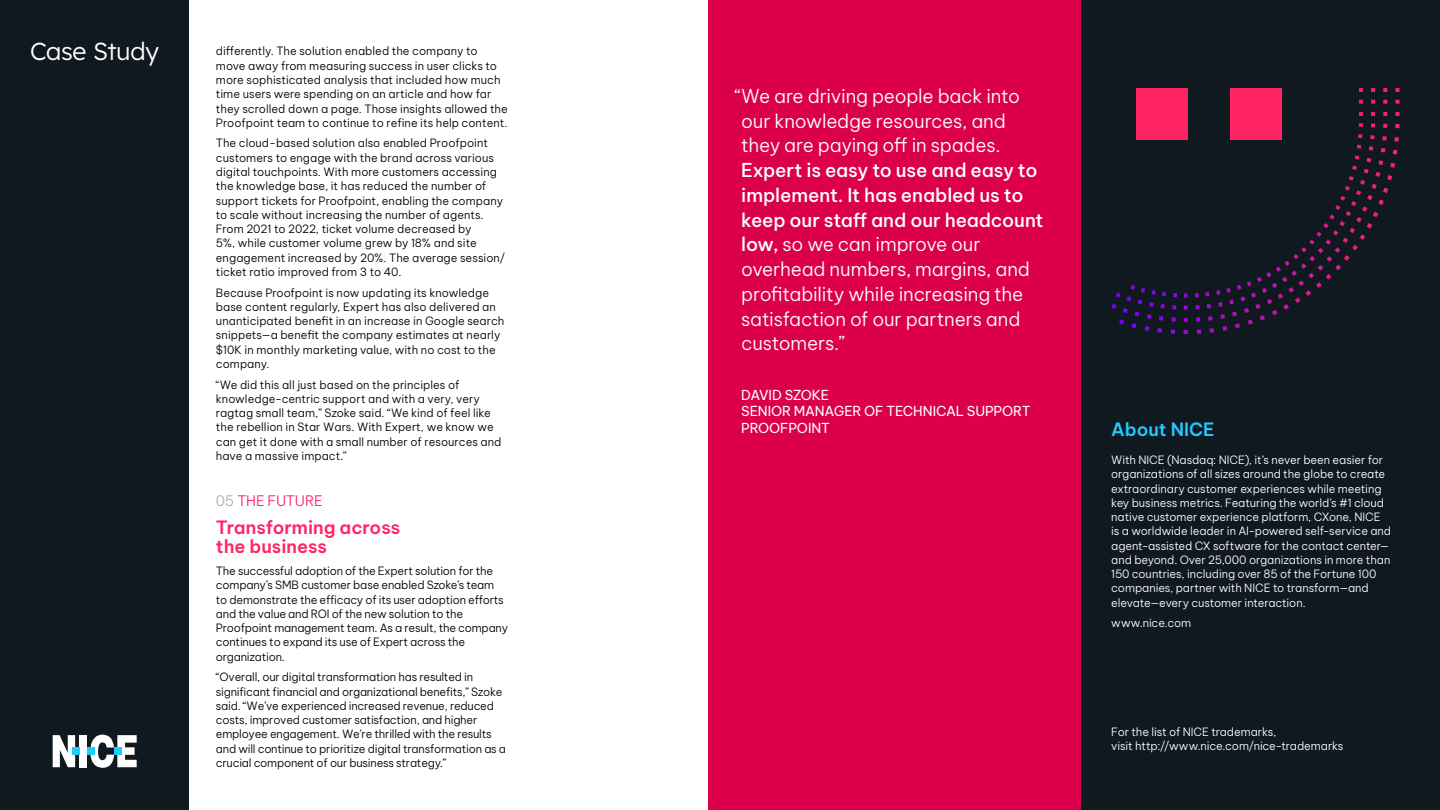
<style>
.page{position:relative;width:1440px;height:810px;background:#fff}
.page>*{position:absolute;margin:0;border:0;box-sizing:border-box;transform-origin:0 0}
.t1{font:300 24.67px "Lexend";letter-spacing:-.015em;color:#fff}
.t2{font:300 18.75px/24.8px "Be Vietnam Pro";letter-spacing:-.01em;color:#fff}
.t3{font:600 18px/19.5px "Be Vietnam Pro";color:#ff2463}
.t4{font:600 18px "Be Vietnam Pro";color:#23c9ff}
.t5{font:300 14.25px "Be Vietnam Pro";letter-spacing:-.02em;color:#ff2463}
.t6{font:13.5px/16.5px "Be Vietnam Pro";letter-spacing:-.01em;color:#fff}
.t7{font:300 11.25px/14.2px "Be Vietnam Pro";letter-spacing:-.005em;color:#000}
.t8{font:300 11.25px/14.2px "Be Vietnam Pro";letter-spacing:-.01em;color:#fff}
.s1{color:#abaeb1}
.s2{font-weight:500}
</style>
<div class="page">
<div style="left:0;top:0;width:189px;height:810px;background:#101820"></div>
<div style="left:1081px;top:0;width:359px;height:810px;background:#101820"></div>
<div style="left:708px;top:0;width:373px;height:810px;background:#dc004c"></div>
<svg style="left:90px;top:735px;width:47px;height:33px"></svg>
<div style="left:80px;top:735px;width:7px;height:32px;background:#fff"></div>
<svg style="left:53px;top:735px;width:22px;height:32px"></svg>
<div style="left:114px;top:748px;width:7px;height:7px;background:#23c9ff"></div>
<div style="left:87px;top:748px;width:7px;height:7px;background:#23c9ff"></div>
<div style="left:73px;top:748px;width:7px;height:7px;background:#23c9ff"></div>
<div style="left:1136px;top:88px;width:52px;height:52px;background:#ff2463"></div>
<div style="left:1230px;top:88px;width:52px;height:52px;background:#ff2463"></div>
<svg style="left:1309px;top:88px;width:91px;height:162px"></svg>
<h1 class="t1" style="left:30px;top:33px;width:130px">Case Study</h1>
<p class="t7" style="left:216px;top:43px;width:293px">differently. The solution enabled the company to move away from measuring success in user clicks to more sophisticated analysis that included how much time users were spending on an article and how far they scrolled down a page. Those insights allowed the Proofpoint team to continue to refine its help content.</p>
<p class="t7" style="left:216px;top:135px;width:291px">The cloud-based solution also enabled Proofpoint customers to engage with the brand across various digital touchpoints. With more customers accessing the knowledge base, it has reduced the number of support tickets for Proofpoint, enabling the company to scale without increasing the number of agents.<br>From 2021 to 2022, ticket volume decreased by<br>5%, while customer volume grew by 18% and site engagement increased by 20%. The average session/ ticket ratio improved from 3 to 40.</p>
<p class="t7" style="left:216px;top:284px;width:290px">Because Proofpoint is now updating its knowledge base content regularly, Expert has also delivered an unanticipated benefit in an increase in Google search snippets—a benefit the company estimates at nearly $10K in monthly marketing value, with no cost to the company.</p>
<p class="t7" style="left:216px;top:376px;width:287px">“We did this all just based on the principles of knowledge-centric support and with a very, very ragtag small team,” Szoke said. “We kind of feel like the rebellion in Star Wars. With Expert, we know we can get it done with a small number of resources and have a massive impact.”</p>
<p class="t5" style="left:216px;top:490px;width:108px"><span class="s1">05</span> THE FUTURE</p>
<h3 class="t3" style="left:216px;top:516px;width:186px">Transforming across the business</h3>
<p class="t7" style="left:216px;top:563px;width:294px">The successful adoption of the Expert solution for the company’s SMB customer base enabled Szoke’s team to demonstrate the efficacy of its user adoption efforts and the value and ROI of the new solution to the Proofpoint management team. As a result, the company continues to expand its use of Expert across the organization.</p>
<p class="t7" style="left:216px;top:669px;width:292px">“Overall, our digital transformation has resulted in significant financial and organizational benefits,” Szoke said. “We’ve experienced increased revenue, reduced costs, improved customer satisfaction, and higher employee engagement. We’re thrilled with the results and will continue to prioritize digital transformation as a crucial component of our business strategy.”</p>
<h2 class="t2" style="left:741px;top:82px;width:280px;text-indent:-6px">“We are driving people back into our knowledge resources, and they are paying off in spades.</h2>
<h2 class="t2" style="left:741px;top:156px;width:304px"><span class="s2">Expert is easy to use and easy to implement. It has enabled us to keep our staff and our headcount low,</span> so we can improve our overhead numbers, margins, and profitability while increasing the satisfaction of our partners and customers.”</h2>
<p class="t6" style="left:741px;top:385px;width:291px">DAVID SZOKE<br>SENIOR MANAGER OF TECHNICAL SUPPORT<br>PROOFPOINT</p>
<h3 class="t4" style="left:1111px;top:414px;width:105px">About NICE</h3>
<p class="t8" style="left:1111px;top:452px;width:281px">With NICE (Nasdaq: NICE), it’s never been easier for organizations of all sizes around the globe to create extraordinary customer experiences while meeting key business metrics. Featuring the world’s #1 cloud native customer experience platform, CXone, NICE is a worldwide leader in AI-powered self-service and agent-assisted CX software for the contact center— and beyond. Over 25,000 organizations in more than 150 countries, including over 85 of the Fortune 100 companies, partner with NICE to transform—and elevate—every customer interaction.</p>
<p class="t8" style="left:1111px;top:615px;width:81px">www.nice.com</p>
<p class="t8" style="left:1111px;top:724px;width:234px">For the list of NICE trademarks,<br>visit http://www.nice.com/nice-trademarks</p>
</div>
